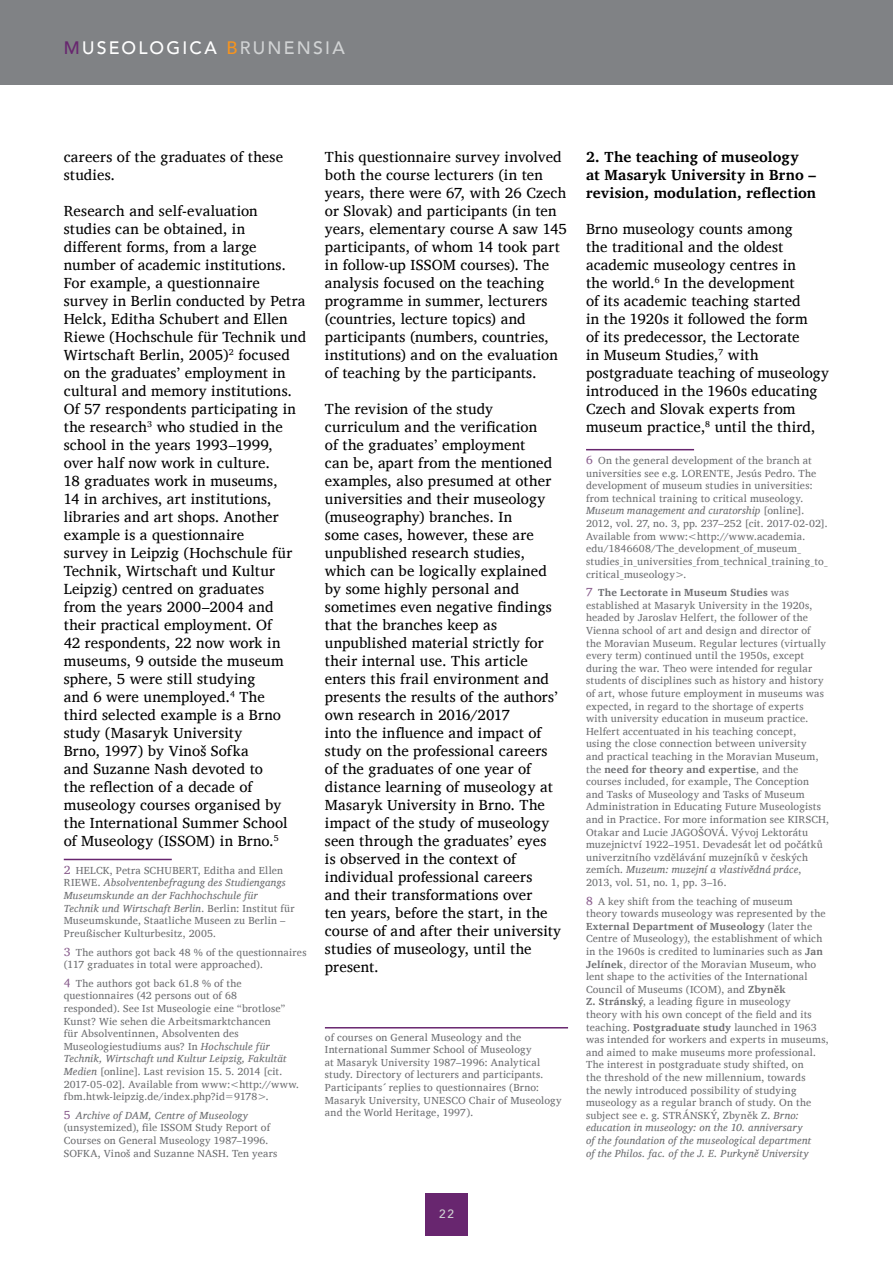
<style>
.page{position:relative;width:893px;height:1263px;background:#fff}
.page>*{position:absolute;margin:0;border:0;box-sizing:border-box;transform-origin:0 0}
.t1{font:500 18px "Avenir";letter-spacing:.125em;color:#fff}
.t2{font:15px/18px "Charis SIL";letter-spacing:.01em;color:#000}
.t3{font:700 15px/18px "Charis SIL";letter-spacing:.01em;color:#000}
.t4{font:500 12px "Avenir";color:#d1d3d4}
.t5{font:10.5px/12.6px "Charis SIL";letter-spacing:.02em;color:#6d6e71}
.s1{color:#68266f}
.s2{color:#f7941e}
.s3{color:#d1d3d4}
.s4{font-size:12px;color:#895d8d}
.s5{font-style:italic}
.s6{font-weight:700}
</style>
<div class="page">
<div style="left:0;top:0;width:893px;height:85px;background:#808285"></div>
<div style="left:425px;top:1193px;width:43px;height:42px;background:#68266f"></div>
<hr style="left:64px;top:859px;width:108px;height:1px;background:#68266f">
<hr style="left:325px;top:1027px;width:243px;height:1px;background:#68266f">
<hr style="left:586px;top:449px;width:108px;height:1px;background:#68266f">
<h1 class="t1" style="left:64px;top:32px;width:282px"><span class="s1">M</span>USEOLOGICA <span class="s2">B</span><span class="s3">RUNENSIA</span></h1>
<h2 class="t2" style="left:64px;top:148px;width:221px">careers of the graduates of these studies.</h2>
<p class="t2" style="left:64px;top:202px;width:244px">Research and self-evaluation studies can be obtained, in different forms, from a large number of academic institutions.<br>For example, a questionnaire survey in Berlin conducted by Petra<br>Helck, Editha Schubert and Ellen<br>Riewe (Hochschule für Technik und<br>Wirtschaft Berlin, 2005)<sup>2</sup> focused on the graduates’ employment in cultural and memory institutions.<br>Of 57 respondents participating in the research<sup>3</sup> who studied in the school in the years 1993–1999,<br>over half now work in culture.<br>18 graduates work in museums,<br>14 in archives, art institutions, libraries and art shops. Another example is a questionnaire<br>survey in Leipzig (Hochschule für<br>Technik, Wirtschaft und Kultur<br>Leipzig) centred on graduates<br>from the years 2000–2004 and their practical employment. Of<br>42 respondents, 22 now work in museums, 9 outside the museum sphere, 5 were still studying<br>and 6 were unemployed.<sup>4</sup> The<br>third selected example is a Brno study (Masaryk University<br>Brno, 1997) by Vinoš Sofka<br>and Suzanne Nash devoted to<br>the reflection of a decade of museology courses organised by the International Summer School<br>of Museology (ISSOM) in Brno.<sup>5</sup></p>
<p class="t5" style="left:64px;top:864px;width:232px"><span class="s4">2</span> HELCK, Petra SCHUBERT, Editha and Ellen RIEWE. <span class="s5">Absolventenbefragung des Studiengangs Museumskunde an der Fachhochschule für Technik und Wirtschaft Berlin</span>. Berlin: Institut für Museumskunde, Staatliche Museen zu Berlin – Preußischer Kulturbesitz, 2005.</p>
<p class="t5" style="left:64px;top:946px;width:244px"><span class="s4">3</span> The authors got back 48 % of the questionnaires (117 graduates in total were approached).</p>
<p class="t5" style="left:64px;top:977px;width:237px"><span class="s4">4</span> The authors got back 61.8 % of the questionnaires (42 persons out of 68<br>responded). See Ist Museologie eine “brotlose” Kunst? Wie sehen die Arbeitsmarktchancen<br>für Absolventinnen, Absolventen des Museologiestudiums aus? In <span class="s5">Hochschule für Technik, Wirtschaft und Kultur Leipzig, Fakultät Medien</span> [online]. Last revision 15. 5. 2014 [cit.<br>2017-05-02]. Available from www:&lt;http://www. fbm.htwk-leipzig.de/index.php?id=9178&gt;.</p>
<p class="t5" style="left:64px;top:1109px;width:215px"><span class="s4">5</span> <span class="s5">Archive of DAM, Centre of Museology </span>(unsystemized), file ISSOM Study Report of Courses on General Museology 1987–1996.<br>SOFKA, Vinoš and Suzanne NASH. Ten years</p>
<p class="t2" style="left:325px;top:148px;width:243px">This questionnaire survey involved both the course lecturers (in ten years, there were 67, with 26 Czech or Slovak) and participants (in ten years, elementary course A saw 145 participants, of whom 14 took part in follow-up ISSOM courses). The analysis focused on the teaching programme in summer, lecturers (countries, lecture topics) and participants (numbers, countries, institutions) and on the evaluation of teaching by the participants.</p>
<p class="t2" style="left:325px;top:400px;width:238px">The revision of the study curriculum and the verification<br>of the graduates’ employment<br>can be, apart from the mentioned examples, also presumed at other universities and their museology (museography) branches. In<br>some cases, however, these are unpublished research studies, which can be logically explained by some highly personal and sometimes even negative findings that the branches keep as unpublished material strictly for their internal use. This article enters this frail environment and presents the results of the authors’ own research in 2016/2017<br>into the influence and impact of study on the professional careers of the graduates of one year of distance learning of museology at<br>Masaryk University in Brno. The impact of the study of museology seen through the graduates’ eyes<br>is observed in the context of individual professional careers<br>and their transformations over<br>ten years, before the start, in the course of and after their university studies of museology, until the present.</p>
<p class="t5" style="left:325px;top:1030px;width:238px">of courses on General Museology and the International Summer School of Museology<br>at Masaryk University 1987–1996: Analytical study. Directory of lecturers and participants.<br>Participants´ replies to questionnaires (Brno:<br>Masaryk University, UNESCO Chair of Museology and the World Heritage, 1997).</p>
<h2 class="t3" style="left:586px;top:148px;width:232px">2. The teaching of museology<br>at Masaryk University in Brno – revision, modulation, reflection</h2>
<p class="t2" style="left:586px;top:220px;width:245px">Brno museology counts among<br>the traditional and the oldest academic museology centres in<br>the world.<sup>6</sup> In the development<br>of its academic teaching started<br>in the 1920s it followed the form<br>of its predecessor, the Lectorate<br>in Museum Studies,<sup>7</sup> with postgraduate teaching of museology introduced in the 1960s educating<br>Czech and Slovak experts from museum practice,<sup>8</sup> until the third,</p>
<p class="t5" style="left:586px;top:454px;width:243px"><span class="s4">6</span> On the general development of the branch at universities see e.g. LORENTE, Jesús Pedro. The development of museum studies in universities: from technical training to critical museology.<br><span class="s5">Museum management and curatorship</span> [online].<br>2012, vol. 27, no. 3, pp. 237–252 [cit. 2017-02-02].<br>Available from www:&lt;http://www.academia. edu/1846608/The_development_of_museum_ studies_in_universities_from_technical_training_to_ critical_museology&gt;.</p>
<p class="t5" style="left:586px;top:586px;width:245px"><span class="s4">7</span> <span class="s6">The Lectorate in Museum Studies</span> was established at Masaryk University in the 1920s, headed by Jaroslav Helfert, the follower of the Vienna school of art and design and director of<br>the Moravian Museum. Regular lectures (virtually every term) continued until the 1950s, except during the war. Theo were intended for regular students of disciplines such as history and history of art, whose future employment in museums was expected, in regard to the shortage of experts<br>with university education in museum practice.<br>Helfert accentuated in his teaching concept,<br>using the close connection between university<br>and practical teaching in the Moravian Museum, the <span class="s6">need for theory and expertise</span>, and the courses included, for example, The Conception and Tasks of Museology and Tasks of Museum Administration in Educating Future Museologists and in Practice. For more information see KIRSCH, Otakar and Lucie JAGOŠOVÁ. Vývoj Lektorátu muzejnictví 1922–1951. Devadesát let od počátků univerzitního vzdělávání muzejníků v českých zemích. <span class="s5">Muzeum: muzejní a vlastivědná práce</span>, 2013, vol. 51, no. 1, pp. 3–16.</p>
<p class="t5" style="left:586px;top:895px;width:244px"><span class="s4">8</span> A key shift from the teaching of museum<br>theory towards museology was represented by the <span class="s6">External Department of Museology</span> (later the Centre of Museology), the establishment of which in the 1960s is credited to luminaries such as <span class="s6">Jan Jelínek</span>, director of the Moravian Museum, who lent shape to the activities of the International Council of Museums (ICOM), and <span class="s6">Zbyněk<br>Z. Stránský</span>, a leading figure in museology<br>theory with his own concept of the field and its teaching. <span class="s6">Postgraduate study</span> launched in 1963 was intended for workers and experts in museums, and aimed to make museums more professional.<br>The interest in postgraduate study shifted, on<br>the threshold of the new millennium, towards<br>the newly introduced possibility of studying museology as a regular branch of study. On the subject see e. g. STRÁNSKÝ, Zbyněk Z. <span class="s5">Brno: education in museology: on the 10. anniversary<br>of the foundation of the museological department<br>of the Philos. fac. of the J. E. Purkyně University</span></p>
<p class="t4" style="left:439px;top:1203px;width:16px">22</p>
</div>
